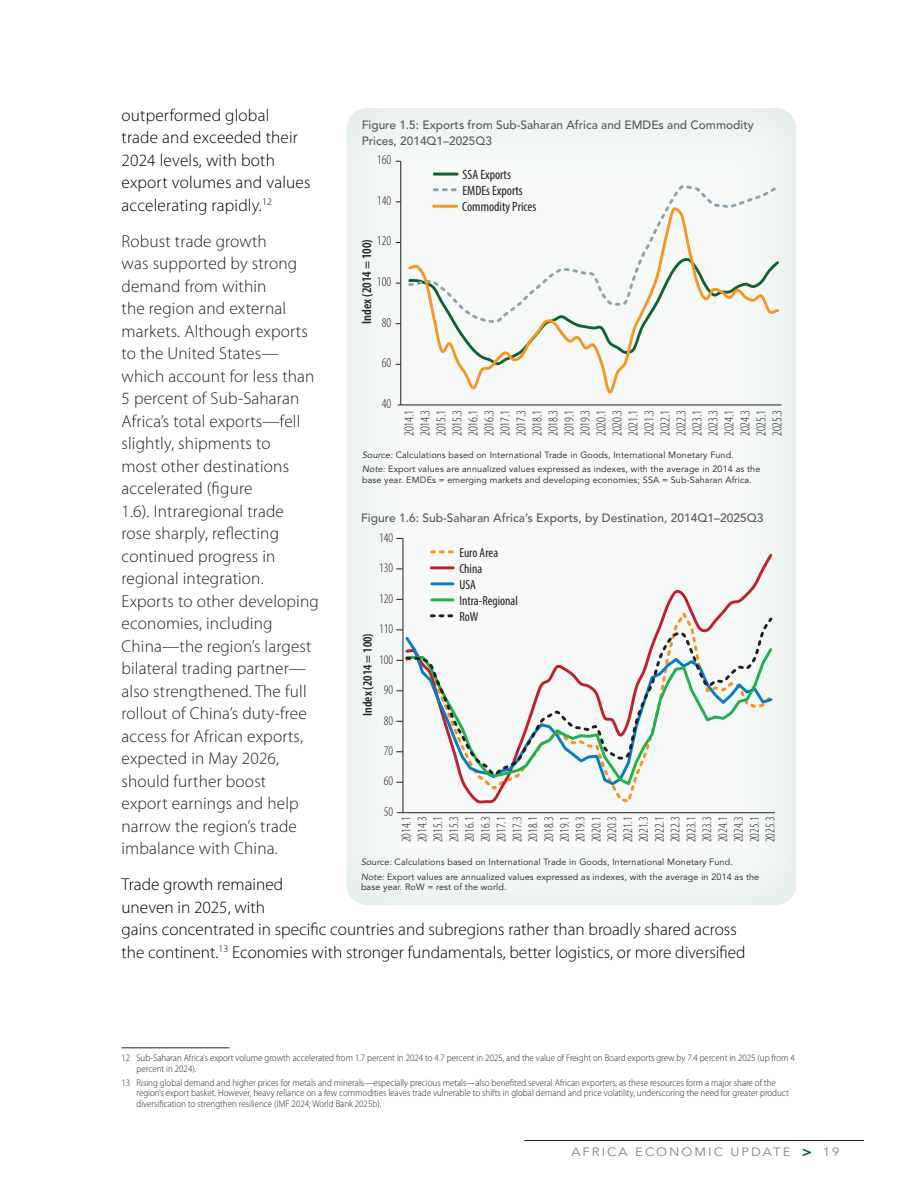
<style>
.page{position:relative;width:918px;height:1188px;background:#fff}
.page>*{position:absolute;margin:0;border:0;box-sizing:border-box;transform-origin:0 0}
.body{font:300 17.25px/22.5px "Myriad Pro";letter-spacing:.01em;color:#231f20}
.body-2{font:300 17.25px/22.5px "Myriad Pro";color:#000}
.t1{font:300 condensed 13.5px/16px "Myriad Pro";color:#231f20;text-align:justify}
.t2{font:condensed 13.5px/16px "Myriad Pro";color:#231f20}
.t3{font:300 condensed 13.2px/15.8px "Myriad Pro";color:#231f20;text-align:justify}
.t4{font:condensed 13.2px/15.9px "Myriad Pro";color:#231f20}
.t5{font:600 condensed 13.2px "Myriad Pro";color:#231f20}
.t6{font:600 condensed 12.9px "Myriad Pro";color:#231f20}
.fig_num_ttl{font:500 12px/16.5px "Avenir LT Std";color:#57585a}
.t7{font:12px "Avenir LT Std";letter-spacing:.15em;color:#808285;scale:1.1 1}
.Footnote_Text{font:300 9.75px/10.8px "Myriad Pro";color:#231f20;scale:.92 1}
.fig_source{font:9px/10.5px "Avenir LT Std";letter-spacing:.015em;color:#231f20}
.s1{font-style:italic}
.s2{font-weight:800;font-size:15px;color:#0c6333}
</style>
<div class="page">
<hr style="left:524px;top:1140px;width:340px;height:1px;background:#231f20">
<hr style="left:122px;top:1047px;width:108px;height:1px;background:#231f20">
<div style="left:346px;top:103px;width:453px;height:803px;background:#f5f8f6"></div>
<hr style="left:397px;top:812px;width:378px;height:1px;background:#231f20">
<svg style="left:430px;top:551px;width:343px;height:253px"></svg>
<svg style="left:430px;top:778px;width:343px;height:10px"></svg>
<svg style="left:405px;top:615px;width:368px;height:163px"></svg>
<svg style="left:432px;top:550px;width:21px;height:3px"></svg>
<hr style="left:431px;top:566px;width:22px;height:3px;background:#c0202e">
<hr style="left:432px;top:582px;width:21px;height:3px;background:#047dc2">
<hr style="left:432px;top:598px;width:21px;height:3px;background:#1fb04f">
<svg style="left:431px;top:614px;width:22px;height:3px"></svg>
<hr style="left:403px;top:538px;width:1px;height:274px;background:#231f20">
<hr style="left:398px;top:405px;width:384px;height:1px;background:#231f20">
<svg style="left:432px;top:185px;width:344px;height:18px"></svg>
<svg style="left:408px;top:203px;width:371px;height:191px"></svg>
<hr style="left:434px;top:173px;width:23px;height:3px;background:#0c6333">
<svg style="left:434px;top:188px;width:23px;height:3px"></svg>
<hr style="left:434px;top:205px;width:23px;height:3px;background:#f79522">
<hr style="left:400px;top:161px;width:1px;height:244px;background:#231f20">
<p class="body-2" style="left:122px;top:104px;width:191px">outperformed global<br>trade and exceeded their<br>2024 levels, with both export volumes and values accelerating rapidly.<sup>12</sup></p>
<p class="body" style="left:122px;top:230px;width:199px">Robust trade growth<br>was supported by strong demand from within<br>the region and external markets. Although exports to the United States— which account for less than<br>5 percent of Sub‑Saharan<br>Africa’s total exports—fell slightly, shipments to<br>most other destinations accelerated (figure<br>1.6). Intraregional trade<br>rose sharply, reflecting continued progress in regional integration.<br>Exports to other developing economies, including<br>China—the region’s largest bilateral trading partner— also strengthened. The full rollout of China’s duty‑free access for African exports, expected in May 2026, should further boost<br>export earnings and help narrow the region’s trade imbalance with China.</p>
<p class="body-2" style="left:122px;top:873px;width:626px">Trade growth remained<br>uneven in 2025, with<br>gains concentrated in specific countries and subregions rather than broadly shared across the continent.<sup>13</sup> Economies with stronger fundamentals, better logistics, or more diversified</p>
<p class="fig_num_ttl" style="left:362px;top:117px;width:393px">Figure 1.5: Exports from Sub-Saharan Africa and EMDEs and Commodity<br>Prices, 2014Q1–2025Q3</p>
<p class="t1" style="left:377px;top:152px;width:16px">160</p>
<p class="t2" style="left:462px;top:166px;width:76px">SSA Exports<br>EMDEs Exports<br>Commodity Prices</p>
<p class="t1" style="left:377px;top:192px;width:16px">140</p>
<p class="t1" style="left:377px;top:233px;width:16px">120</p>
<p class="t5" style="left:360px;top:324px;width:87px;rotate:-90deg">Index (2014 = 100)</p>
<p class="t1" style="left:377px;top:274px;width:16px">100</p>
<p class="t1" style="left:382px;top:314px;width:11px">80</p>
<p class="t1" style="left:382px;top:355px;width:11px">60</p>
<p class="t1" style="left:382px;top:396px;width:11px">40</p>
<p class="t1" style="left:401px;top:436px;width:28px;rotate:-90deg">2014.1<br>2014.3<br>2015.1<br>2015.3<br>2016.1<br>2016.3<br>2017.1<br>2017.3<br>2018.1<br>2018.3<br>2019.1<br>2019.3<br>2020.1<br>2020.3<br>2021.1<br>2021.3<br>2022.1<br>2022.3<br>2023.1<br>2023.3<br>2024.1<br>2024.3<br>2025.1<br>2025.3</p>
<p class="fig_source" style="left:362px;top:450px;width:373px"><span class="s1">Source:</span> Calculations based on International Trade in Goods, International Monetary Fund.</p>
<p class="fig_source" style="left:362px;top:464px;width:400px"><span class="s1">Note:</span> Export values are annualized values expressed as indexes, with the average in 2014 as the base year. EMDEs = emerging markets and developing economies; SSA = Sub-Saharan Africa.</p>
<p class="fig_num_ttl" style="left:361px;top:510px;width:404px">Figure 1.6: Sub-Saharan Africa’s Exports, by Destination, 2014Q1–2025Q3</p>
<p class="t3" style="left:379px;top:530px;width:15px">140</p>
<p class="t4" style="left:459px;top:545px;width:60px">Euro Area<br>China<br>USA<br>Intra-Regional<br>RoW</p>
<p class="t3" style="left:379px;top:560px;width:15px">130</p>
<p class="t3" style="left:379px;top:591px;width:15px">120</p>
<p class="t3" style="left:379px;top:621px;width:15px">110</p>
<p class="t6" style="left:361px;top:716px;width:84px;rotate:-90deg">Index (2014 = 100)</p>
<p class="t3" style="left:379px;top:652px;width:15px">100</p>
<p class="t3" style="left:384px;top:682px;width:11px">90</p>
<p class="t3" style="left:384px;top:713px;width:11px">80</p>
<p class="t3" style="left:384px;top:743px;width:11px">70</p>
<p class="t3" style="left:384px;top:774px;width:11px">60</p>
<p class="t3" style="left:384px;top:804px;width:11px">50</p>
<p class="t3" style="left:399px;top:842px;width:27px;rotate:-90deg">2014.1<br>2014.3<br>2015.1<br>2015.3<br>2016.1<br>2016.3<br>2017.1<br>2017.3<br>2018.1<br>2018.3<br>2019.1<br>2019.3<br>2020.1<br>2020.3<br>2021.1<br>2021.3<br>2022.1<br>2022.3<br>2023.1<br>2023.3<br>2024.1<br>2024.3<br>2025.1<br>2025.3</p>
<p class="fig_source" style="left:361px;top:857px;width:373px"><span class="s1">Source:</span> Calculations based on International Trade in Goods, International Monetary Fund.</p>
<p class="fig_source" style="left:361px;top:871px;width:400px"><span class="s1">Note:</span> Export values are annualized values expressed as indexes, with the average in 2014 as the base year. RoW = rest of the world.</p>
<p class="Footnote_Text" style="left:136px;top:1053px;width:717px;text-indent:-15px">12 Sub-Saharan Africa’s export volume growth accelerated from 1.7 percent in 2024 to 4.7 percent in 2025, and the value of Freight on Board exports grew by 7.4 percent in 2025 (up from 4 percent in 2024).</p>
<p class="Footnote_Text" style="left:136px;top:1077px;width:711px;text-indent:-15px">13 Rising global demand and higher prices for metals and minerals—especially precious metals—also benefited several African exporters, as these resources form a major share of the region’s export basket. However, heavy reliance on a few commodities leaves trade vulnerable to shifts in global demand and price volatility, underscoring the need for greater product diversification to strengthen resilience (IMF 2024; World Bank 2025b).</p>
<p class="t7" style="left:572px;top:1145px;width:245px">AFRICA ECONOMIC UPDATE <span class="s2">&gt;</span> 19</p>
</div>
